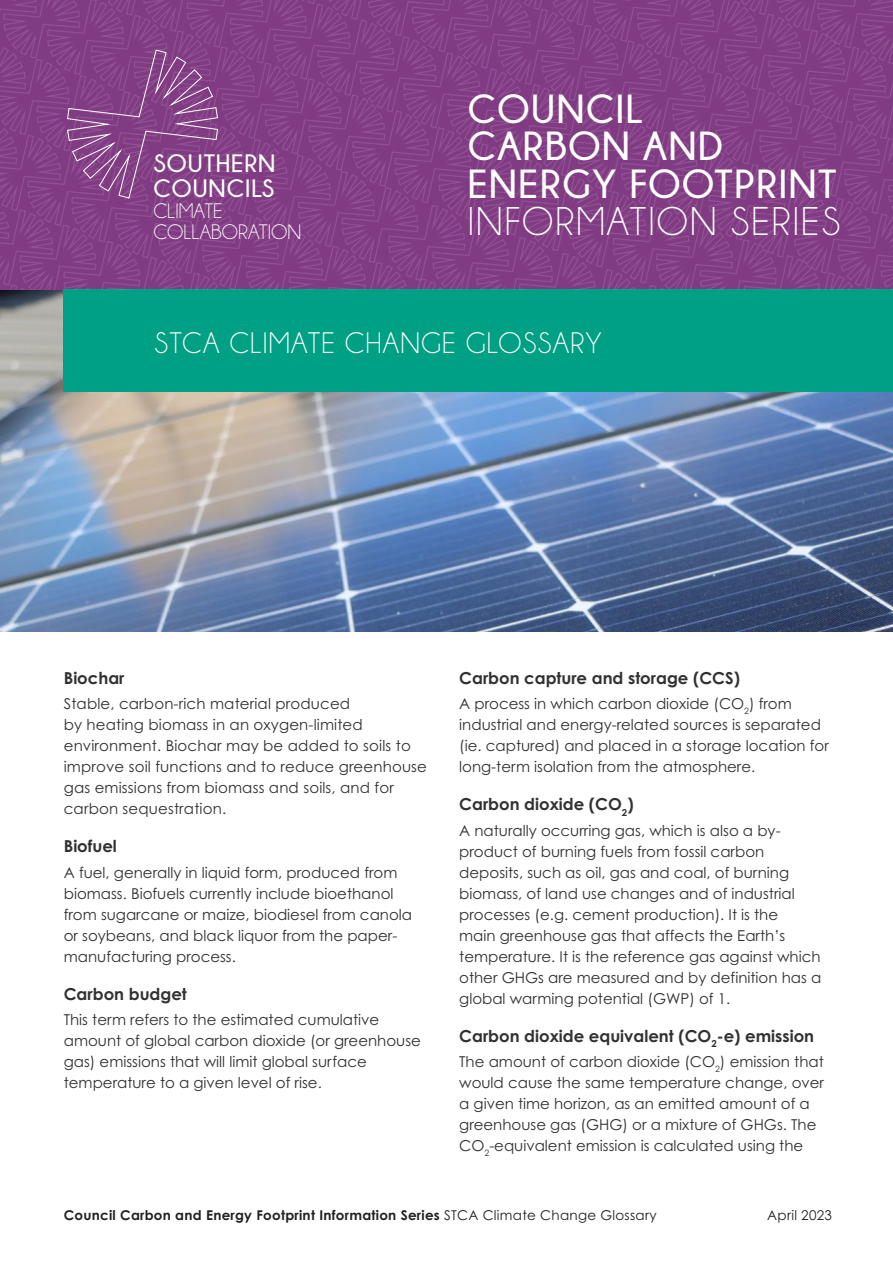
<style>
.page{position:relative;width:893px;height:1263px;background:#fff}
.page>*{position:absolute;margin:0;border:0;box-sizing:border-box;transform-origin:0 0}
.t1{font:700 40.5px/37.5px "Champagne&Limousines";letter-spacing:.04em;color:#fff}
.t2{font:40.5px "Champagne&Limousines";letter-spacing:.05em;color:#fff}
.t3{font:30px "Champagne&Limousines";letter-spacing:.04em;color:#fff}
.t4{font:700 25.05px/25.5px "Champagne&Limousines";letter-spacing:.04em;color:#fff}
.t5{font:21.15px/21.1px "Champagne&Limousines";color:#fff}
.t6{font:700 16.5px "Century Gothic Pro";color:#323031}
.t7{font:15px/21px "Century Gothic Pro";color:#323031}
.t8{font:700 13.5px "Century Gothic Pro";letter-spacing:.02em;color:#231f20}
.t9{font:13.5px "Century Gothic Pro";letter-spacing:.02em;color:#231f20}
.s1{font-weight:400}
</style>
<div class="page">
<img style="left:0;top:289px;width:893px;height:342px">
<div style="left:64px;top:289px;width:829px;height:103px;background:#00a085"></div>
<svg style="left:0;top:0;width:893px;height:289px;background:#844086"></svg>
<svg style="left:67px;top:49px;width:151px;height:150px;background:#8a498c"></svg>
<h3 class="t4" style="left:153px;top:150px;width:124px">SOUTHERN<br>COUNCILS</h3>
<h3 class="t5" style="left:153px;top:201px;width:149px">CLIMATE<br>COLLABORATION</h3>
<h1 class="t1" style="left:468px;top:90px;width:370px">COUNCIL<br>CARBON AND<br>ENERGY FOOTPRINT</h1>
<h1 class="t2" style="left:468px;top:201px;width:374px">INFORMATION SERIES</h1>
<h2 class="t3" style="left:154px;top:328px;width:449px">STCA CLIMATE CHANGE GLOSSARY</h2>
<p class="t6" style="left:64px;top:668px;width:62px">Biochar</p>
<p class="t7" style="left:64px;top:693px;width:365px">Stable, carbon-rich material produced<br>by heating biomass in an oxygen-limited environment. Biochar may be added to soils to improve soil functions and to reduce greenhouse gas emissions from biomass and soils, and for carbon sequestration.</p>
<p class="t6" style="left:64px;top:836px;width:55px">Biofuel</p>
<p class="t7" style="left:64px;top:861px;width:350px">A fuel, generally in liquid form, produced from biomass. Biofuels currently include bioethanol from sugarcane or maize, biodiesel from canola or soybeans, and black liquor from the paper&shy;manufacturing process.</p>
<p class="t6" style="left:64px;top:983px;width:125px">Carbon budget</p>
<p class="t7" style="left:64px;top:1009px;width:359px">This term refers to the estimated cumulative amount of global carbon dioxide (or greenhouse gas) emissions that will limit global surface temperature to a given level of rise.</p>
<p class="t6" style="left:459px;top:668px;width:282px">Carbon capture and storage (CCS)</p>
<p class="t7" style="left:459px;top:693px;width:371px">A process in which carbon dioxide (CO<sub>2</sub>) from industrial and energy-related sources is separated (ie. captured) and placed in a storage location for long-term isolation from the atmosphere.</p>
<p class="t6" style="left:459px;top:794px;width:176px">Carbon dioxide (CO<sub>2</sub>)</p>
<p class="t7" style="left:459px;top:819px;width:364px">A naturally occurring gas, which is also a by&shy;product of burning fuels from fossil carbon deposits, such as oil, gas and coal, of burning biomass, of land use changes and of industrial processes (e.g. cement production). It is the<br>main greenhouse gas that affects the Earth’s temperature. It is the reference gas against which other GHGs are measured and by definition has a global warming potential (GWP) of 1.</p>
<p class="t6" style="left:459px;top:1025px;width:356px">Carbon dioxide equivalent (CO<sub>2</sub>-e) emission</p>
<p class="t7" style="left:459px;top:1051px;width:366px">The amount of carbon dioxide (CO<sub>2</sub>) emission that would cause the same temperature change, over a given time horizon, as an emitted amount of a greenhouse gas (GHG) or a mixture of GHGs. The CO<sub>2</sub>-equivalent emission is calculated using the</p>
<p class="t8" style="left:64px;top:1207px;width:594px">Council Carbon and Energy Footprint Information Series <span class="s1">STCA Climate Change Glossary</span></p>
<p class="t9" style="left:767px;top:1207px;width:66px">April 2023</p>
</div>
